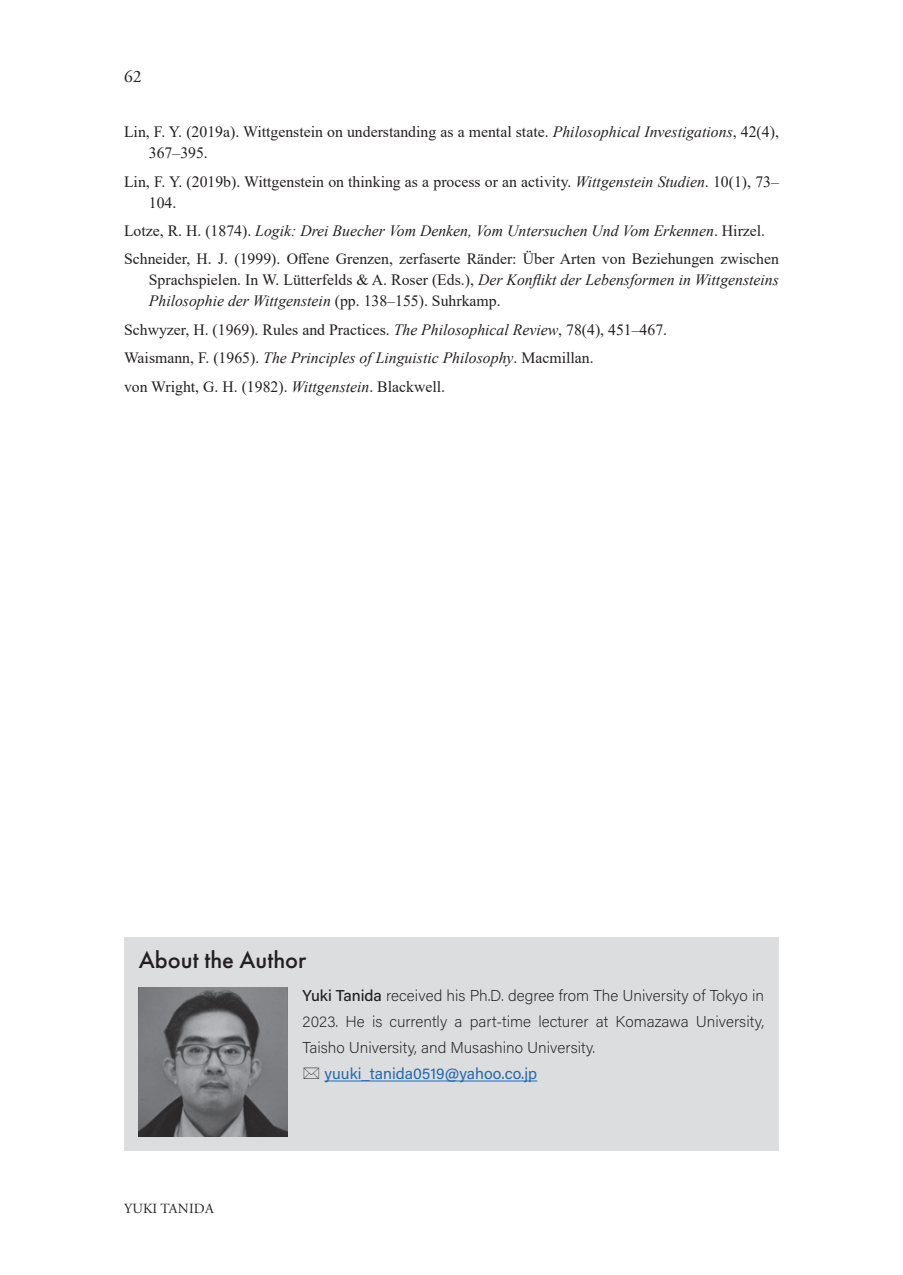
<style>
.page{position:relative;width:903px;height:1275px;background:#fff}
.page>*{position:absolute;margin:0;border:0;box-sizing:border-box;transform-origin:0 0}
.t1{font:500 24.5px "Futura PT";color:#231f20}
.t2{font:17.5px "Adobe Garamond Pro";color:#231f20}
.t3{font:15.75px/28.5px "Times New Roman";color:#231f20}
.t4{font:200 15.75px/26.2px "Acumin Pro";color:#231f20;text-align:justify}
.t5{font:italic 15.75px/21px "Times New Roman";color:#231f20}
.t6{font:15.75px "Acumin Pro";color:#2268b3}
.t7{font:14px "Adobe Garamond Pro";letter-spacing:.015em;color:#231f20}
.s1{font-style:italic}
.s2{font-style:normal}
.s3{font-weight:500}
</style>
<div class="page">
<div style="left:124px;top:938px;width:655px;height:213px;background:#dcdddf"></div>
<hr style="left:324px;top:1080px;width:213px;height:1px;background:#2268b3">
<img style="left:139px;top:987px;width:149px;height:149px">
<p class="t2" style="left:124px;top:66px;width:19px">62</p>
<p class="t3" style="left:149px;top:121px;width:631px;line-height:21px;text-indent:-25px">Lin, F. Y. (2019a). Wittgenstein on understanding as a mental state. <span class="s1">Philosophical Investigations</span>, 42(4),<br>367–395.</p>
<p class="t3" style="left:149px;top:170px;width:631px;line-height:21px;text-indent:-25px">Lin, F. Y. (2019b). Wittgenstein on thinking as a process or an activity. <span class="s1">Wittgenstein Studien</span>. 10(1), 73–<br>104.</p>
<p class="t3" style="left:124px;top:216px;width:656px">Lotze, R. H. (1874). <span class="s1">Logik: Drei Buecher Vom Denken, Vom Untersuchen Und Vom Erkennen</span>. Hirzel.<br>Schneider, H. J. (1999). Offene Grenzen, zerfaserte Ränder: Über Arten von Beziehungen zwischen</p>
<p class="t5" style="left:149px;top:269px;width:632px"><span class="s2">Sprachspielen. In W. Lütterfelds &amp; A. Roser (Eds.),</span> Der Konflikt der Lebensformen in Wittgensteins<br>Philosophie der Wittgenstein <span class="s2">(pp. 138–155). Suhrkamp.</span></p>
<p class="t3" style="left:124px;top:315px;width:545px">Schwyzer, H. (1969). Rules and Practices. <span class="s1">The Philosophical Review</span>, 78(4), 451–467.<br>Waismann, F. (1965). <span class="s1">The Principles of Linguistic Philosophy</span>. Macmillan.<br>von Wright, G. H. (1982). <span class="s1">Wittgenstein</span>. Blackwell.</p>
<h1 class="t1" style="left:139px;top:945px;width:169px">About the Author</h1>
<p class="t4" style="left:303px;top:981px;width:463px"><span class="s3">Yuki Tanida</span> received his Ph.D. degree from The University of Tokyo in 2023. He is currently a part-time lecturer at Komazawa University, Taisho University, and Musashino University.</p>
<p class="t6" style="left:324px;top:1063px;width:214px">yuuki_tanida0519@yahoo.co.jp</p>
<p class="t7" style="left:124px;top:1200px;width:91px">YUKI TANIDA</p>
</div>
